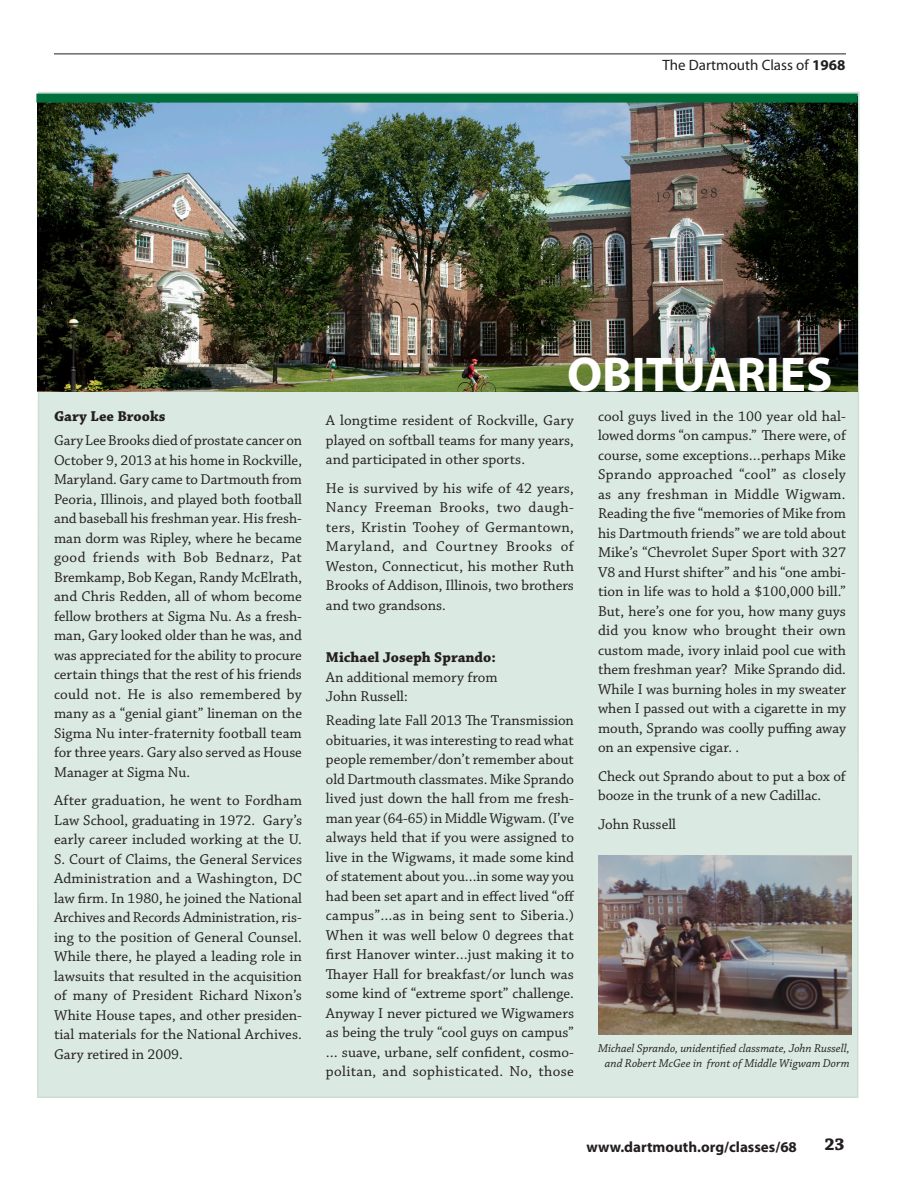
<style>
.page{position:relative;width:918px;height:1188px;background:#fff}
.page>*{position:absolute;margin:0;border:0;box-sizing:border-box;transform-origin:0 0}
.t1{font:700 49.05px "Myriad Pro";color:#fff}
.t2{font:700 18px "Chaparral Pro";color:#231f20}
.t3{font:15px/19.5px "Chaparral Pro";color:#231f20;text-align:justify}
.t4{font:700 15px "Chaparral Pro";color:#231f20}
.t5{font:700 15px "Myriad Pro";color:#231f20}
.t6{font:15px "Myriad Pro";color:#231f20}
.t7{font:italic 12px/15px "Chaparral Pro";color:#231f20;text-align:center}
.s1{font-weight:700}
</style>
<div class="page">
<hr style="left:54px;top:54px;width:792px;height:1px;background:#231f20">
<div style="left:36px;top:91px;width:824px;height:1007px;background:#dae9e1"></div>
<img style="left:37px;top:103px;width:821px;height:289px">
<div style="left:36px;top:94px;width:822px;height:9px;background:#006f3c"></div>
<img style="left:598px;top:855px;width:253px;height:180px">
<p class="t6" style="left:662px;top:56px;width:184px">The Dartmouth Class of <span class="s1">1968</span></p>
<p class="t4" style="left:54px;top:408px;width:113px">Gary Lee Brooks</p>
<p class="t3" style="left:54px;top:432px;width:250px">Gary Lee Brooks died of prostate cancer on October 9, 2013 at his home in Rockville, Maryland. Gary came to Dartmouth from Peoria, Illinois, and played both football and baseball his freshman year. His fresh&shy;man dorm was Ripley, where he became good friends with Bob Bednarz, Pat Bremkamp, Bob Kegan, Randy McElrath, and Chris Redden, all of whom become fellow brothers at Sigma Nu. As a fresh&shy;man, Gary looked older than he was, and was appreciated for the ability to procure certain things that the rest of his friends could not. He is also remembered by many as a “genial giant” lineman on the Sigma Nu inter-fraternity football team for three years. Gary also served as House Manager at Sigma Nu.</p>
<p class="t3" style="left:54px;top:792px;width:250px">After graduation, he went to Fordham Law School, graduating in 1972. Gary’s early career included working at the U.<br>S. Court of Claims, the General Services Administration and a Washington, DC law firm. In 1980, he joined the National Archives and Records Administration, ris&shy;ing to the position of General Counsel.<br>While there, he played a leading role in lawsuits that resulted in the acquisition of many of President Richard Nixon’s White House tapes, and other presiden&shy;tial materials for the National Archives.<br>Gary retired in 2009.</p>
<h1 class="t1" style="left:567px;top:342px;width:267px">OBITUARIES</h1>
<p class="t3" style="left:326px;top:411px;width:249px">A longtime resident of Rockville, Gary played on softball teams for many years, and participated in other sports.</p>
<p class="t3" style="left:326px;top:479px;width:250px">He is survived by his wife of 42 years, Nancy Freeman Brooks, two daugh&shy;ters, Kristin Toohey of Germantown, Maryland, and Courtney Brooks of Weston, Connecticut, his mother Ruth Brooks of Addison, Illinois, two brothers and two grandsons.</p>
<p class="t4" style="left:326px;top:649px;width:171px">Michael Joseph Sprando:</p>
<p class="t3" style="left:326px;top:668px;width:173px">An additional memory from<br>John Russell:</p>
<p class="t3" style="left:326px;top:711px;width:250px">Reading late Fall 2013 The Transmission obituaries, it was interesting to read what people remember/don’t remember about old Dartmouth classmates. Mike Sprando lived just down the hall from me fresh&shy;man year (64-65) in Middle Wigwam. (I’ve always held that if you were assigned to live in the Wigwams, it made some kind of statement about you…in some way you had been set apart and in effect lived “off campus”…as in being sent to Siberia.)<br>When it was well below 0 degrees that first Hanover winter…just making it to Thayer Hall for breakfast/or lunch was some kind of “extreme sport” challenge.<br>Anyway I never pictured we Wigwamers as being the truly “cool guys on campus” … suave, urbane, self confident, cosmo&shy;politan, and sophisticated. No, those</p>
<p class="t3" style="left:598px;top:407px;width:250px">cool guys lived in the 100 year old hal&shy;lowed dorms “on campus.” There were, of course, some exceptions…perhaps Mike Sprando approached “cool” as closely as any freshman in Middle Wigwam.<br>Reading the five “memories of Mike from his Dartmouth friends” we are told about Mike’s “Chevrolet Super Sport with 327<br>V8 and Hurst shifter” and his “one ambi&shy;tion in life was to hold a $100,000 bill.” But, here’s one for you, how many guys did you know who brought their own custom made, ivory inlaid pool cue with them freshman year? Mike Sprando did.<br>While I was burning holes in my sweater when I passed out with a cigarette in my mouth, Sprando was coolly puffing away on an expensive cigar. .</p>
<p class="t3" style="left:598px;top:767px;width:249px">Check out Sprando about to put a box of booze in the trunk of a new Cadillac.</p>
<p class="t3" style="left:598px;top:815px;width:80px">John Russell</p>
<p class="t7" style="left:598px;top:1041px;width:253px">Michael Sprando, unidentified classmate, John Russell, and Robert McGee in front of Middle Wigwam Dorm</p>
<p class="t5" style="left:586px;top:1137px;width:212px">www.dartmouth.org/classes/68</p>
<p class="t2" style="left:824px;top:1134px;width:22px">23</p>
</div>
